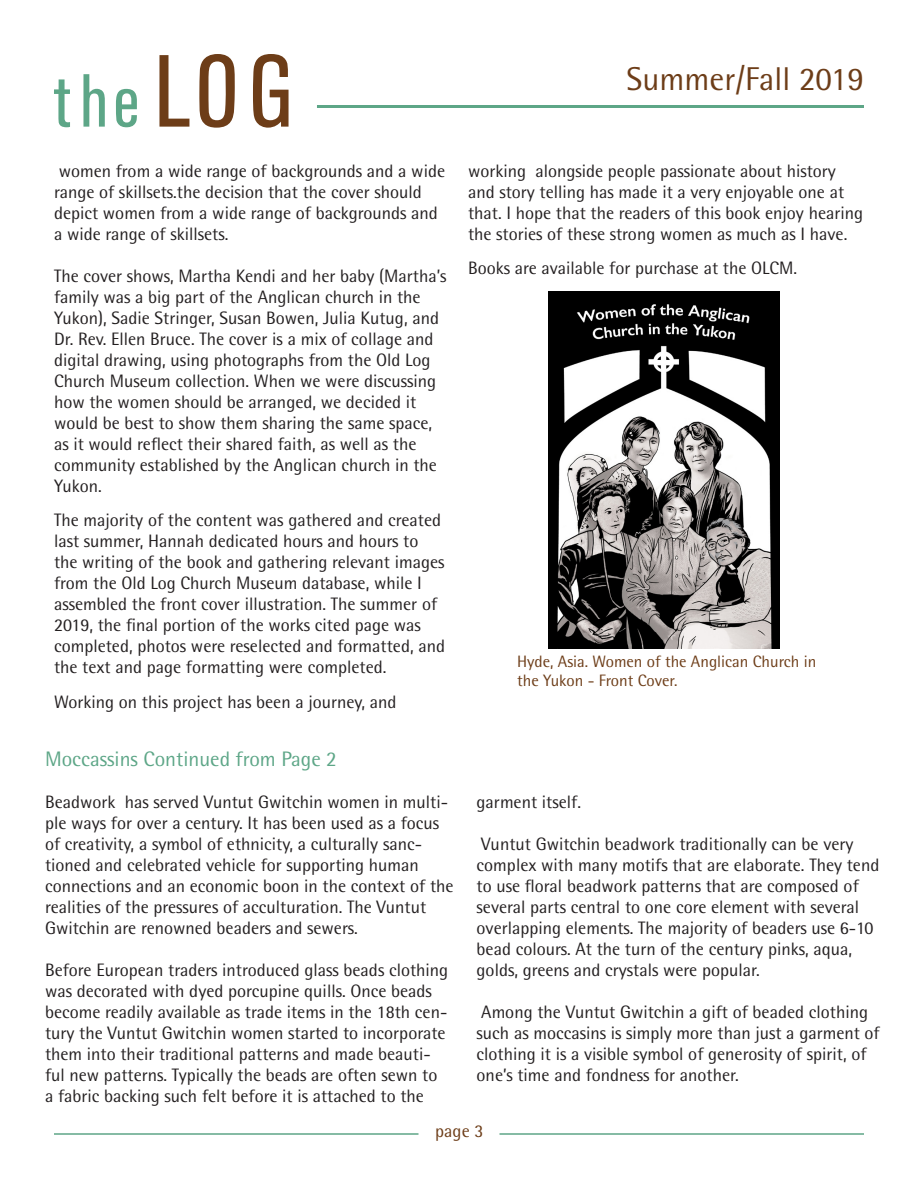
<style>
.page{position:relative;width:918px;height:1188px;background:#fff}
.page>*{position:absolute;margin:0;border:0;box-sizing:border-box;transform-origin:0 0}
.t1{font:33px "Rotis Semi Sans Std";color:#6d3d18}
.t2{font:21px "Rotis Semi Sans Std";color:#5da687}
.t3{font:18px/21px "Rotis Semi Sans Std";color:#231f20}
.t4{font:18px "Rotis Semi Sans Std";color:#6d3d18}
.t5{font:16.5px/19.8px "Rotis Semi Sans Std";color:#6d3d18}
</style>
<div class="page">
<svg style="left:159px;top:54px;width:130px;height:74px"></svg>
<svg style="left:54px;top:74px;width:83px;height:53px"></svg>
<hr style="left:317px;top:105px;width:547px;height:3px;background:#5da687">
<hr style="left:54px;top:1133px;width:364px;height:2px;background:#5da687">
<hr style="left:500px;top:1133px;width:364px;height:2px;background:#5da687">
<img style="left:549px;top:292px;width:231px;height:356px">
<p class="t1" style="left:627px;top:60px;width:239px">Summer/Fall 2019</p>
<p class="t3" style="left:54px;top:160px;width:393px">women from a wide range of backgrounds and a wide range of skillsets.the decision that the cover should depict women from a wide range of backgrounds and a wide range of skillsets.</p>
<p class="t3" style="left:54px;top:265px;width:394px">The cover shows, Martha Kendi and her baby (Martha’s family was a big part of the Anglican church in the Yukon), Sadie Stringer, Susan Bowen, Julia Kutug, and Dr. Rev. Ellen Bruce. The cover is a mix of collage and digital drawing, using photographs from the Old Log Church Museum collection. When we were discussing how the women should be arranged, we decided it would be best to show them sharing the same space, as it would reflect their shared faith, as well as the community established by the Anglican church in the Yukon.</p>
<p class="t3" style="left:54px;top:510px;width:393px">The majority of the content was gathered and created last summer, Hannah dedicated hours and hours to the writing of the book and gathering relevant images from the Old Log Church Museum database, while I assembled the front cover illustration. The summer of 2019, the final portion of the works cited page was completed, photos were reselected and formatted, and the text and page formatting were completed.</p>
<p class="t3" style="left:54px;top:691px;width:344px">Working on this project has been a journey, and</p>
<p class="t3" style="left:468px;top:160px;width:397px">working alongside people passionate about history and story telling has made it a very enjoyable one at that. I hope that the readers of this book enjoy hearing the stories of these strong women as much as I have.</p>
<p class="t3" style="left:468px;top:258px;width:331px">Books are available for purchase at the OLCM.</p>
<p class="t5" style="left:517px;top:651px;width:301px">Hyde, Asia. Women of the Anglican Church in the Yukon - Front Cover.</p>
<p class="t2" style="left:45px;top:746px;width:293px">Moccassins Continued from Page 2</p>
<p class="t3" style="left:45px;top:792px;width:410px">Beadwork has served Vuntut Gwitchin women in multi&shy;ple ways for over a century. It has been used as a focus of creativity, a symbol of ethnicity, a culturally sanc&shy;tioned and celebrated vehicle for supporting human connections and an economic boon in the context of the realities of the pressures of acculturation. The Vuntut Gwitchin are renowned beaders and sewers.</p>
<p class="t3" style="left:45px;top:960px;width:405px">Before European traders introduced glass beads clothing was decorated with dyed porcupine quills. Once beads become readily available as trade items in the 18th cen&shy;tury the Vuntut Gwitchin women started to incorporate them into their traditional patterns and made beauti&shy;ful new patterns. Typically the beads are often sewn to a fabric backing such felt before it is attached to the</p>
<p class="t3" style="left:477px;top:792px;width:106px">garment itself.</p>
<p class="t3" style="left:477px;top:834px;width:404px">Vuntut Gwitchin beadwork traditionally can be very complex with many motifs that are elaborate. They tend to use floral beadwork patterns that are composed of several parts central to one core element with several overlapping elements. The majority of beaders use 6-10 bead colours. At the turn of the century pinks, aqua, golds, greens and crystals were popular.</p>
<p class="t3" style="left:477px;top:1002px;width:405px">Among the Vuntut Gwitchin a gift of beaded clothing such as moccasins is simply more than just a garment of clothing it is a visible symbol of generosity of spirit, of one’s time and fondness for another.</p>
<p class="t4" style="left:435px;top:1120px;width:50px">page 3</p>
</div>
